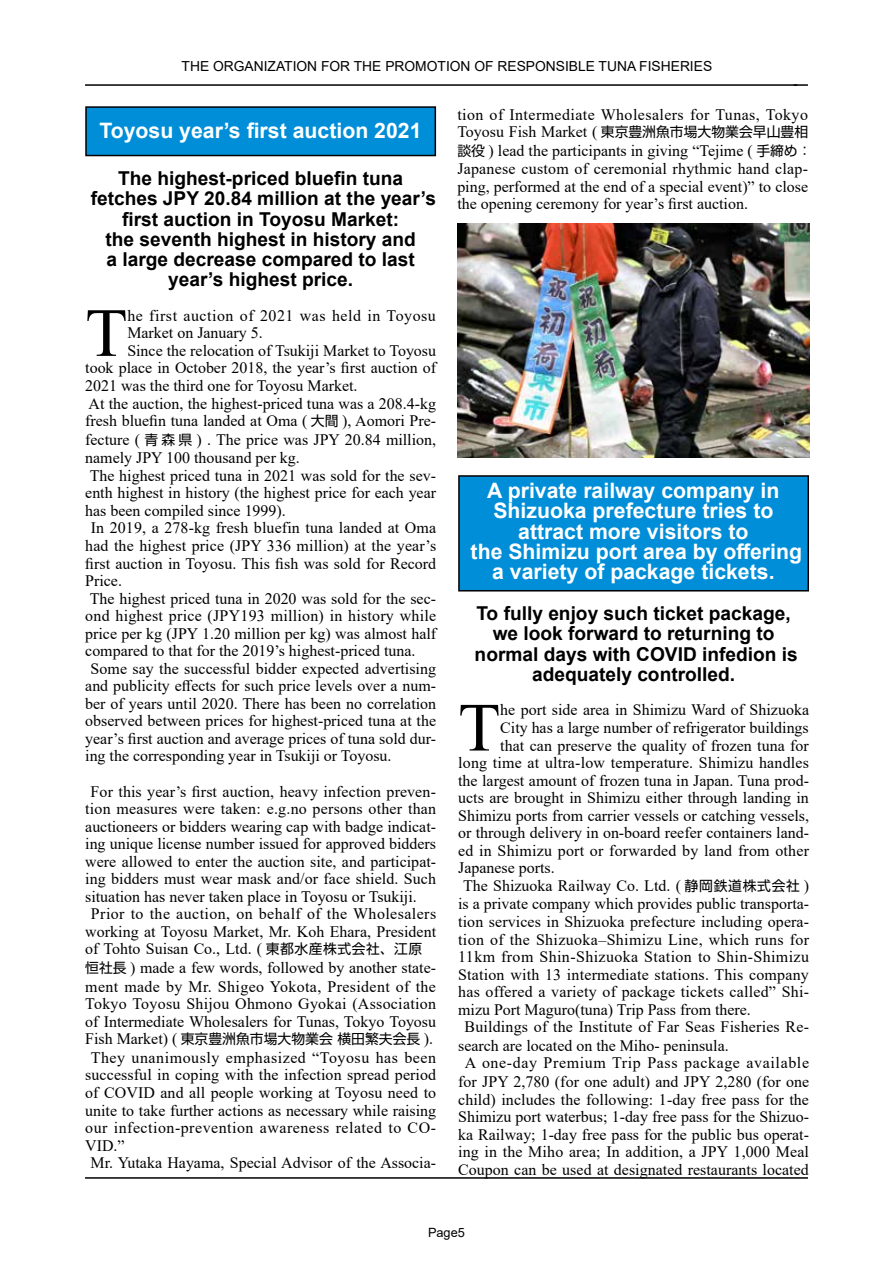
<style>
.page{position:relative;width:893px;height:1263px;background:#fff}
.page>*{position:absolute;margin:0;border:0;box-sizing:border-box;transform-origin:0 0}
.t1{font:69px "Times New Roman";color:#000}
.t2{font:700 21.3px/20.2px "Arial";color:#fff;text-align:center}
.t3{font:700 19.2px/20.2px "Arial";color:#000;text-align:center}
.t4{font:15.9px/17.5px "Times New Roman";color:#000;text-align:right}
.t5{font:15.9px "Times New Roman";letter-spacing:.025em;color:#000}
.t6{font:15.9px "Times New Roman";letter-spacing:.035em;color:#000}
.t7{font:15.9px "Times New Roman";letter-spacing:.03em;color:#000}
.t8{font:13.8px "Arial";color:#000}
.t9{font:13.8px "Shin Go Pro";color:#000}
.t10{font:13.8px "Shin Go Pro";letter-spacing:.035em;color:#000}
.t11{font:13.8px "Shin Go Pro";letter-spacing:.05em;color:#000}
.t12{font:12.75px "Arial";color:#000}
</style>
<div class="page">
<hr style="left:85px;top:84px;width:712px;height:2px;background:#000">
<svg style="left:794px;top:84px;width:14px;height:2px"></svg>
<hr style="left:85px;top:1177px;width:723px;height:2px;background:#000">
<div style="left:86px;top:107px;width:349px;height:49px;background:#008ed8"></div>
<div style="left:85px;top:106px;width:351px;height:50px;border:2px solid #000"></div>
<div style="left:459px;top:476px;width:349px;height:115px;background:#008ed8"></div>
<div style="left:458px;top:475px;width:351px;height:116px;border:2px solid #000"></div>
<img style="left:457px;top:223px;width:352px;height:235px">
<p class="t8" style="left:182px;top:56px;width:532px">THE ORGANIZATION FOR THE PROMOTION OF RESPONSIBLE TUNA FISHERIES</p>
<h2 class="t2" style="left:99px;top:121px;width:324px">Toyosu year s’ first auction 2021</h2>
<p class="t3" style="left:91px;top:169px;width:347px">The highest-priced bluefin tuna fetches JPY 20.84 million at the year s’ first auction in Toyosu Market:<br>the seventh highest in history and<br>a large decrease compared to last year s’ highest price.</p>
<p class="t6" style="left:127px;top:304px;width:310px">he first auction of 2021 was held in Toyosu</p>
<h1 class="t1" style="left:85px;top:284px;width:44px">T</h1>
<p class="t4" style="left:127px;top:324px;width:137px">Market on January 5.</p>
<p class="t4" style="left:127px;top:341px;width:310px">Since the relocation of Tsukiji Market to Toyosu</p>
<p class="t4" style="left:85px;top:359px;width:352px">took place in October 2018, the year s’ first auction of</p>
<p class="t4" style="left:85px;top:376px;width:274px">2021 was the third one for Toyosu Market.</p>
<p class="t4" style="left:89px;top:394px;width:349px">At the auction, the highest-priced tuna was a 208.4-kg</p>
<p class="t4" style="left:197px;top:430px;width:241px">) . The price was JPY 20.84 million,</p>
<p class="t9" style="left:311px;top:409px;width:29px">大間</p>
<p class="t4" style="left:85px;top:411px;width:224px">fresh bluefin tuna landed at Oma (</p>
<p class="t4" style="left:85px;top:449px;width:216px">namely JPY 100 thousand per kg.</p>
<p class="t4" style="left:85px;top:484px;width:352px">enth highest in history (the highest price for each year</p>
<p class="t4" style="left:342px;top:411px;width:96px">,) Aomori Pre-</p>
<p class="t9" style="left:144px;top:428px;width:49px">青森県</p>
<p class="t4" style="left:85px;top:430px;width:56px">fecture (</p>
<p class="t4" style="left:90px;top:466px;width:348px">The highest priced tuna in 2021 was sold for the sev-</p>
<p class="t4" style="left:85px;top:501px;width:202px">has been compiled since 1999 .(</p>
<p class="t4" style="left:91px;top:519px;width:347px">In 2019, a 278-kg fresh bluefin tuna landed at Oma</p>
<p class="t4" style="left:85px;top:536px;width:352px">had the highest price (JPY 336 million) at the year s’</p>
<p class="t4" style="left:85px;top:554px;width:352px">first auction in Toyosu. This fish was sold for Record</p>
<p class="t4" style="left:85px;top:571px;width:38px">Price.</p>
<p class="t4" style="left:85px;top:606px;width:352px">ond highest price (JPY193 million) in history while</p>
<p class="t4" style="left:90px;top:589px;width:348px">The highest priced tuna in 2020 was sold for the sec-</p>
<p class="t4" style="left:85px;top:624px;width:352px">price per kg (JPY 1.20 million per kg) was almost half</p>
<p class="t4" style="left:85px;top:642px;width:332px">compared to that for the 2019 s’ highest-priced tuna.</p>
<p class="t4" style="left:91px;top:659px;width:347px">Some say the successful bidder expected advertising</p>
<p class="t4" style="left:85px;top:694px;width:352px">ber of years until 2020. There has been no correlation</p>
<p class="t4" style="left:85px;top:677px;width:352px">and publicity effects for such price levels over a num-</p>
<p class="t4" style="left:85px;top:712px;width:352px">observed between prices for highest-priced tuna at the</p>
<p class="t4" style="left:85px;top:747px;width:308px">ing the corresponding year in Tsukiji or Toyosu.</p>
<p class="t4" style="left:85px;top:729px;width:352px">year s’ first auction and average prices of tuna sold dur-</p>
<p class="t4" style="left:91px;top:782px;width:347px">For this year s’ first auction, heavy infection preven-</p>
<p class="t4" style="left:85px;top:834px;width:352px">ing unique license number issued for approved bidders</p>
<p class="t4" style="left:85px;top:799px;width:352px">tion measures were taken .g.e: no persons other than</p>
<p class="t4" style="left:85px;top:817px;width:352px">auctioneers or bidders wearing cap with badge indicat-</p>
<p class="t4" style="left:85px;top:870px;width:352px">ing bidders must wear mask and/or face shield. Such</p>
<p class="t4" style="left:85px;top:852px;width:352px">were allowed to enter the auction site, and participat-</p>
<p class="t4" style="left:85px;top:887px;width:333px">situation has never taken place in Toyosu or Tsukiji.</p>
<p class="t5" style="left:91px;top:903px;width:347px">Prior to the auction, on behalf of the Wholesalers</p>
<p class="t4" style="left:85px;top:922px;width:352px">working at Toyosu Market, Mr. Koh Ehara, President</p>
<p class="t10" style="left:266px;top:938px;width:158px">東都水産株式会社、江原</p>
<p class="t4" style="left:85px;top:940px;width:179px">of Tohto Suisan Co., Ltd (.</p>
<p class="t5" style="left:85px;top:975px;width:352px">ment made by Mr. Shigeo Yokota, President of the</p>
<p class="t9" style="left:85px;top:956px;width:43px">恒社長</p>
<p class="t4" style="left:85px;top:994px;width:352px">Tokyo Toyosu Shijou Ohmono Gyokai (Association of Intermediate Wholesalers for Tunas, Tokyo Toyosu .(</p>
<p class="t4" style="left:130px;top:958px;width:307px">) made a few words, followed by another state-</p>
<p class="t9" style="left:181px;top:1028px;width:241px">東京豊洲魚市場大物業会横田繁夫会長</p>
<p class="t4" style="left:85px;top:1030px;width:94px">Fish Market) (</p>
<p class="t6" style="left:91px;top:1046px;width:347px">They unanimously emphasized “Toyosu has been</p>
<p class="t4" style="left:85px;top:1066px;width:352px">successful in coping with the infection spread period</p>
<p class="t4" style="left:85px;top:1083px;width:352px">of COVID and all people working at Toyosu need to</p>
<p class="t4" style="left:85px;top:1101px;width:352px">unite to take further actions as necessary while raising</p>
<p class="t4" style="left:85px;top:1136px;width:41px">VID “.</p>
<p class="t7" style="left:85px;top:1116px;width:352px">our infection-prevention awareness related to CO-</p>
<p class="t4" style="left:91px;top:1153px;width:347px">Mr. Yutaka Hayama, Special Advisor of the Associa-</p>
<p class="t5" style="left:457px;top:103px;width:352px">tion of Intermediate Wholesalers for Tunas, Tokyo</p>
<p class="t9" style="left:601px;top:120px;width:209px">東京豊洲魚市場大物業会早山豊相</p>
<p class="t4" style="left:457px;top:122px;width:142px">Toyosu Fish Market (</p>
<p class="t9" style="left:457px;top:139px;width:29px">談役</p>
<p class="t4" style="left:457px;top:177px;width:352px">ping, performed at the end of a special event)” to close</p>
<p class="t9" style="left:756px;top:139px;width:57px">手締め：</p>
<p class="t4" style="left:488px;top:141px;width:266px">) lead the participants in giving “Tejime (</p>
<p class="t4" style="left:457px;top:160px;width:352px">Japanese custom of ceremonial rhythmic hand clap-</p>
<p class="t4" style="left:457px;top:195px;width:292px">the opening ceremony for year s’ first auction.</p>
<h2 class="t2" style="left:471px;top:481px;width:333px">A private railway company in<br>Shizuoka prefecture tries to attract more visitors to<br>the Shimizu port area by offering a variety of package tickets.</h2>
<p class="t3" style="left:475px;top:604px;width:325px">To fully enjoy such ticket package, we look forward to returning to normal days with COVID infedion is adequately controlled.</p>
<p class="t4" style="left:500px;top:701px;width:310px">he port side area in Shimizu Ward of Shizuoka</p>
<h1 class="t1" style="left:458px;top:679px;width:44px">T</h1>
<p class="t4" style="left:458px;top:718px;width:352px">City has a large number of refrigerator buildings<br>that can preserve the quality of frozen tuna for<br>long time at ultra-low temperature. Shimizu handles</p>
<p class="t4" style="left:458px;top:788px;width:352px">ucts are brought in Shimizu either through landing in</p>
<p class="t4" style="left:458px;top:771px;width:352px">the largest amount of frozen tuna in Japan. Tuna prod-</p>
<p class="t4" style="left:458px;top:806px;width:352px">Shimizu ports from carrier vessels or catching vessels,</p>
<p class="t4" style="left:458px;top:841px;width:352px">ed in Shimizu port or forwarded by land from other</p>
<p class="t4" style="left:458px;top:824px;width:352px">or through delivery in on-board reefer containers land-</p>
<p class="t4" style="left:458px;top:859px;width:98px">Japanese ports.</p>
<p class="t4" style="left:804px;top:876px;width:7px">(</p>
<p class="t11" style="left:685px;top:874px;width:117px">静岡鉄道株式会社</p>
<p class="t4" style="left:463px;top:876px;width:219px">The Shizuoka Railway Co. Ltd (.</p>
<p class="t5" style="left:458px;top:928px;width:352px">tion of the Shizuoka–Shimizu Line, which runs for</p>
<p class="t4" style="left:458px;top:895px;width:352px">is a private company which provides public transporta-</p>
<p class="t4" style="left:458px;top:947px;width:352px;text-align:left">11km from Shin-Shizuoka Station to Shin-Shimizu<br>Station with 13 intermediate stations. This company</p>
<p class="t4" style="left:458px;top:1000px;width:294px">mizu Port Maguro(tuna) Trip Pass from there.</p>
<p class="t4" style="left:458px;top:912px;width:352px">tion services in Shizuoka prefecture including opera-</p>
<p class="t4" style="left:458px;top:982px;width:352px">has offered a variety of package tickets called” Shi-</p>
<p class="t4" style="left:458px;top:1036px;width:272px">search are located on the Miho- peninsula.</p>
<p class="t4" style="left:464px;top:1018px;width:346px">Buildings of the Institute of Far Seas Fisheries Re-</p>
<p class="t4" style="left:458px;top:1053px;width:352px;line-height:18px;text-align:center">A one-day Premium Trip Pass package available for JPY 2,780 (for one adult) and JPY 2,280 (for one child) includes the following: 1-day free pass for the</p>
<p class="t4" style="left:458px;top:1142px;width:352px">ing in the Miho area; In addition a, JPY 1,000 Meal</p>
<p class="t4" style="left:458px;top:1107px;width:352px">Shimizu port waterbus; 1-day free pass for the Shizuo-</p>
<p class="t4" style="left:458px;top:1160px;width:352px">Coupon can be used at designated restaurants located</p>
<p class="t4" style="left:458px;top:1125px;width:352px">ka Railway; 1-day free pass for the public bus operat-</p>
<p class="t12" style="left:428px;top:1223px;width:38px">Page5</p>
</div>
